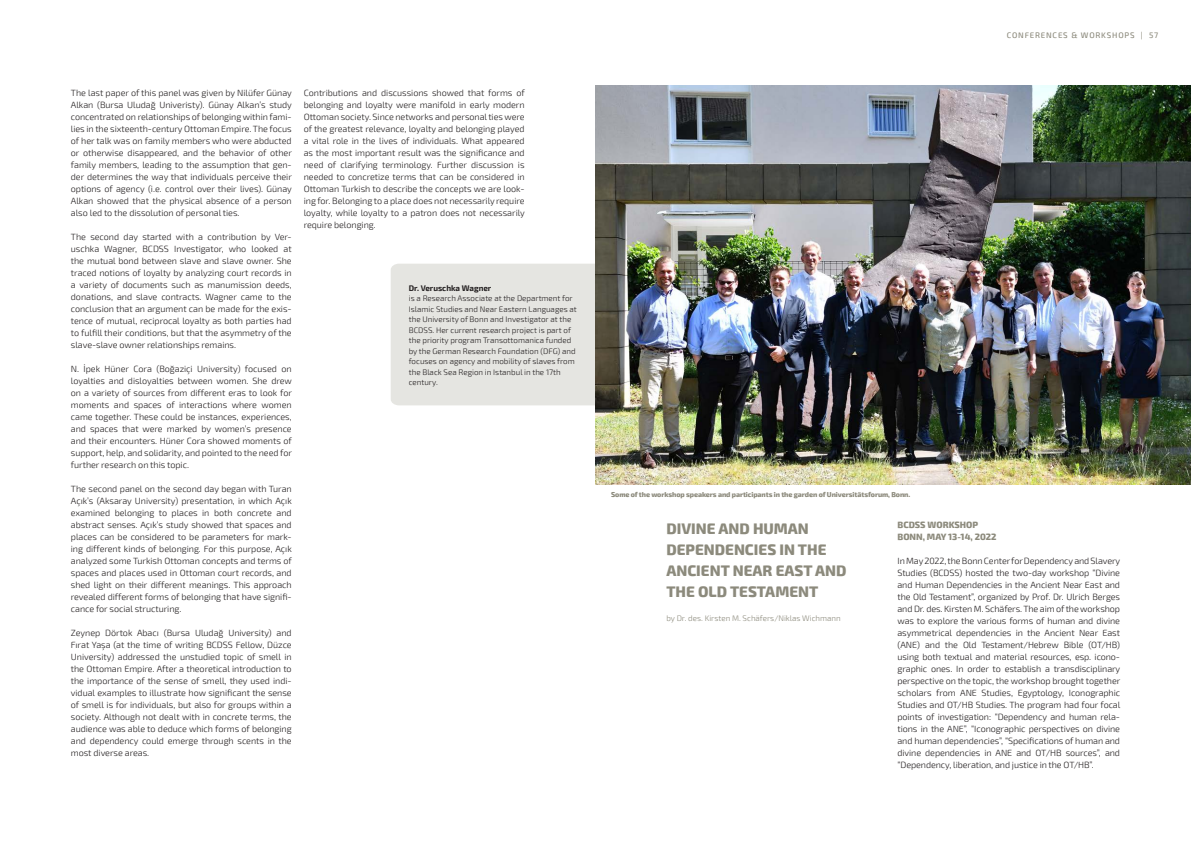
<style>
.page{position:relative;width:1191px;height:842px;background:#fff}
.page>*{position:absolute;margin:0;border:0;box-sizing:border-box;transform-origin:0 0}
.t1{font:800 15px/21px "Exo 2";color:#8c8a7c}
.t2{font:300 9px/12px "Exo 2";letter-spacing:-.005em;color:#231f20;text-align:justify}
.t3{font:800 9px/12px "Exo 2";color:#8c8a7c}
.t4{font:300 8px/10.5px "Exo 2";color:#231f20}
.t5{font:300 8px "Exo 2";color:#8c8a7c}
.t6{font:500 8px "Exo 2";letter-spacing:.1em;color:#8c8a7c}
.t7{font:700 8px "Exo 2";color:#231f20}
.t8{font:800 7px "Exo 2";letter-spacing:-.01em;color:#8c8a7c}
</style>
<div class="page">
<div style="left:391px;top:264px;width:204px;height:141px;background:#e5e5e1"></div>
<img style="left:595px;top:85px;width:596px;height:400px">
<p class="t2" style="left:71px;top:87px;width:222px">The last paper of this panel was given by Nilüfer Günay Alkan (Bursa Uludağ Univeristy). Günay Alkan’s study concentrated on relationships of belonging within fami&shy;lies in the sixteenth-century Ottoman Empire. The focus of her talk was on family members who were abducted or otherwise disappeared, and the behavior of other family members, leading to the assumption that gen&shy;der determines the way that individuals perceive their options of agency (i.e. control over their lives). Günay Alkan showed that the physical absence of a person also led to the dissolution of personal ties.</p>
<p class="t2" style="left:71px;top:231px;width:222px">The second day started with a contribution by Ver&shy;uschka Wagner, BCDSS Investigator, who looked at the mutual bond between slave and slave owner. She traced notions of loyalty by analyzing court records in a variety of documents such as manumission deeds, donations, and slave contracts. Wagner came to the conclusion that an argument can be made for the exis&shy;tence of mutual, reciprocal loyalty as both parties had to fulfill their conditions, but that the asymmetry of the slave-slave owner relationships remains.</p>
<p class="t2" style="left:71px;top:363px;width:222px">N. İpek Hüner Cora (Boğaziçi University) focused on loyalties and disloyalties between women. She drew on a variety of sources from different eras to look for moments and spaces of interactions where women came together. These could be instances, experiences, and spaces that were marked by women’s presence and their encounters. Hüner Cora showed moments of support, help, and solidarity, and pointed to the need for further research on this topic.</p>
<p class="t2" style="left:71px;top:483px;width:222px">The second panel on the second day began with Turan Açık’s (Aksaray University) presentation, in which Açık examined belonging to places in both concrete and abstract senses. Açık’s study showed that spaces and places can be considered to be parameters for mark&shy;ing different kinds of belonging. For this purpose, Açık analyzed some Turkish Ottoman concepts and terms of spaces and places used in Ottoman court records, and shed light on their different meanings. This approach revealed different forms of belonging that have signifi&shy;cance for social structuring.</p>
<p class="t2" style="left:71px;top:627px;width:222px">Zeynep Dörtok Abacı (Bursa Uludağ University) and Fırat Yaşa (at the time of writing BCDSS Fellow, Düzce University) addressed the unstudied topic of smell in the Ottoman Empire. After a theoretical introduction to the importance of the sense of smell, they used indi&shy;vidual examples to illustrate how significant the sense of smell is for individuals, but also for groups within a society. Although not dealt with in concrete terms, the audience was able to deduce which forms of belonging and dependency could emerge through scents in the most diverse areas.</p>
<p class="t2" style="left:304px;top:87px;width:222px">Contributions and discussions showed that forms of belonging and loyalty were manifold in early modern Ottoman society. Since networks and personal ties were of the greatest relevance, loyalty and belonging played a vital role in the lives of individuals. What appeared as the most important result was the significance and need of clarifying terminology. Further discussion is needed to concretize terms that can be considered in Ottoman Turkish to describe the concepts we are look&shy;ing for. Belonging to a place does not necessarily require loyalty, while loyalty to a patron does not necessarily require belonging.</p>
<p class="t7" style="left:409px;top:283px;width:84px">Dr. Veruschka Wagner</p>
<p class="t4" style="left:409px;top:293px;width:170px">is a Research Associate at the Department for Islamic Studies and Near Eastern Languages at the University of Bonn and Investigator at the BCDSS. Her current research project is part of the priority program Transottomanica funded by the German Research Foundation (DFG) and focuses on agency and mobility of slaves from the Black Sea Region in Istanbul in the 17th century.</p>
<p class="t6" style="left:1006px;top:31px;width:153px">CONFERENCES &amp; WORKSHOPS | 57</p>
<p class="t8" style="left:611px;top:490px;width:300px">Some of the workshop speakers and participants in the garden of Universitätsforum, Bonn.</p>
<h1 class="t1" style="left:666px;top:518px;width:182px">DIVINE AND HUMAN<br>DEPENDENCIES IN THE<br>ANCIENT NEAR EAST AND<br>THE OLD TESTAMENT</h1>
<p class="t5" style="left:666px;top:613px;width:176px">by Dr. des. Kirsten M. Schäfers/Niklas Wichmann</p>
<p class="t3" style="left:897px;top:519px;width:100px">BCDSS WORKSHOP<br>BONN, MAY 13-14, 2022</p>
<p class="t2" style="left:897px;top:555px;width:224px">In May 2022, the Bonn Center for Dependency and Slavery Studies (BCDSS) hosted the two-day workshop “Divine and Human Dependencies in the Ancient Near East and the Old Testament”, organized by Prof. Dr. Ulrich Berges and Dr. des. Kirsten M. Schäfers. The aim of the workshop was to explore the various forms of human and divine asymmetrical dependencies in the Ancient Near East (ANE) and the Old Testament/Hebrew Bible (OT/HB) using both textual and material resources, esp. icono&shy;graphic ones. In order to establish a transdisciplinary perspective on the topic, the workshop brought together scholars from ANE Studies, Egyptology, Iconographic Studies and OT/HB Studies. The program had four focal points of investigation: “Dependency and human rela&shy;tions in the ANE”, “Iconographic perspectives on divine and human dependencies”, “Specifications of human and divine dependencies in ANE and OT/HB sources”, and “Dependency, liberation, and justice in the OT/HB”.</p>
</div>
